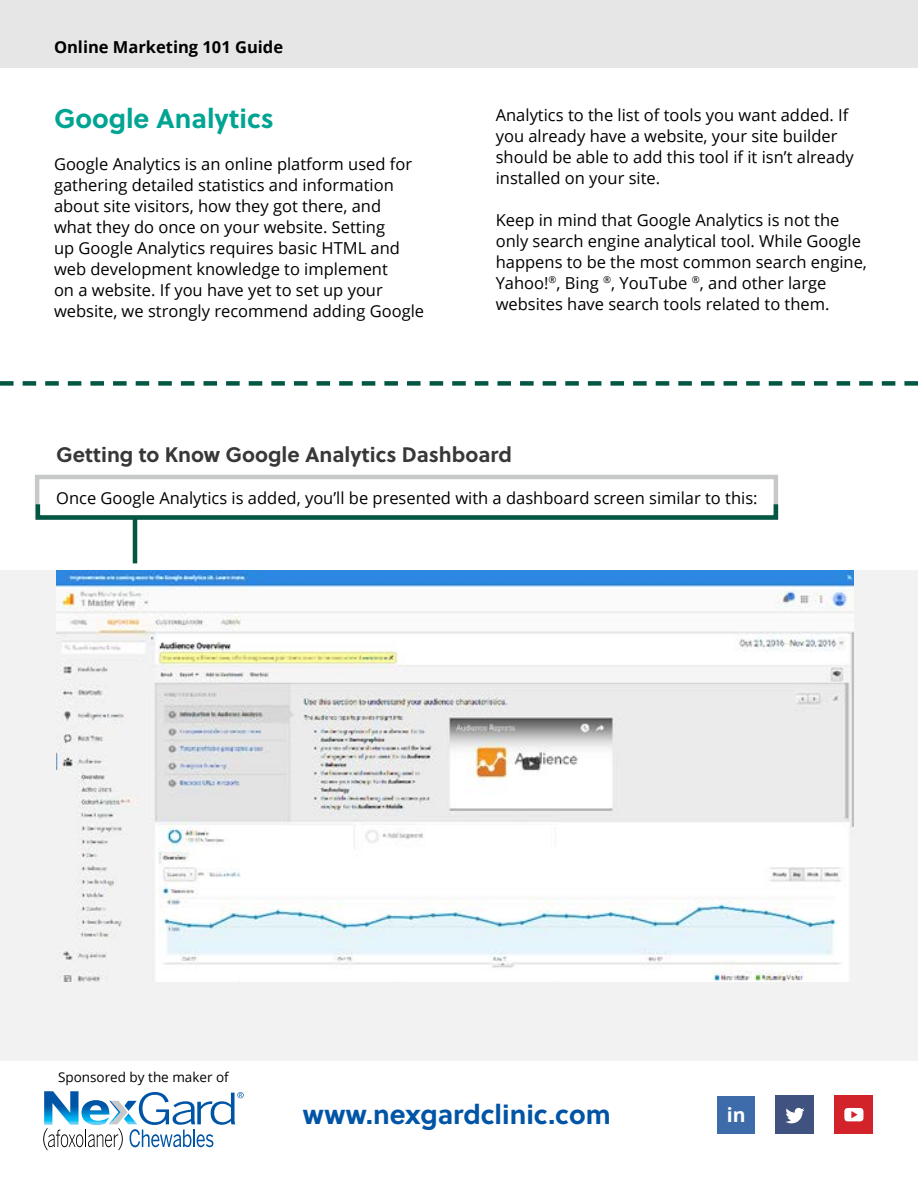
<style>
.page{position:relative;width:918px;height:1188px;background:#fff}
.page>*{position:absolute;margin:0;border:0;box-sizing:border-box;transform-origin:0 0}
.t1{font:700 27px "Soleil";color:#0054a6}
.t2{font:700 27px "Soleil";color:#00a493}
.t3{font:700 21px "Soleil";color:#383839}
.t4{font:700 19.5px "Open Sans";color:#fff}
.t5{font:16.5px/21px "Open Sans";color:#000}
.t6{font:700 16.5px "Open Sans";color:#000}
.t7{font:13.5px "Open Sans";color:#000}
</style>
<div class="page">
<div style="left:0;top:0;width:918px;height:68px;background:#e6e6e6"></div>
<svg style="left:43px;top:1091px;width:201px;height:59px"></svg>
<div style="left:0;top:570px;width:918px;height:491px;background:#f2f2f2"></div>
<img style="left:56px;top:570px;width:798px;height:412px">
<div style="left:35px;top:475px;width:743px;height:45px;border:4px solid #c7c8ca"></div>
<div style="left:36px;top:502px;width:742px;height:18px;border:4px solid #025743"></div>
<hr style="left:133px;top:518px;width:4px;height:45px;background:#025743">
<svg style="left:0;top:381px;width:918px;height:5px"></svg>
<div style="left:776px;top:1096px;width:38px;height:38px;background:#3f5280"></div>
<svg style="left:785px;top:1108px;width:19px;height:15px"></svg>
<div style="left:835px;top:1096px;width:38px;height:38px;background:#d2232a"></div>
<svg style="left:844px;top:1108px;width:19px;height:13px"></svg>
<div style="left:717px;top:1096px;width:38px;height:38px;background:#3e6ba9"></div>
<p class="t6" style="left:54px;top:35px;width:231px">Online Marketing 101 Guide</p>
<h1 class="t2" style="left:54px;top:98px;width:221px">Google Analytics</h1>
<p class="t5" style="left:54px;top:153px;width:372px">Google Analytics is an online platform used for gathering detailed statistics and information about site visitors, how they got there, and<br>what they do once on your website. Setting<br>up Google Analytics requires basic HTML and web development knowledge to implement<br>on a website. If you have yet to set up your website, we strongly recommend adding Google</p>
<p class="t5" style="left:496px;top:104px;width:360px">Analytics to the list of tools you want added. If you already have a website, your site builder should be able to add this tool if it isn’t already installed on your site.</p>
<p class="t5" style="left:496px;top:209px;width:373px">Keep in mind that Google Analytics is not the only search engine analytical tool. While Google happens to be the most common search engine, Yahoo!<sup>®</sup>, Bing <sup>®</sup>, YouTube <sup>®</sup>, and other large websites have search tools related to them.</p>
<p class="t3" style="left:56px;top:438px;width:457px">Getting to Know Google Analytics Dashboard</p>
<p class="t5" style="left:56px;top:487px;width:703px">Once Google Analytics is added, you’ll be presented with a dashboard screen similar to this:</p>
<p class="t7" style="left:58px;top:1068px;width:172px">Sponsored by the maker of</p>
<h1 class="t1" style="left:303px;top:1093px;width:309px">www.nexgardclinic.com</h1>
<p class="t4" style="left:727px;top:1101px;width:20px">in</p>
</div>
